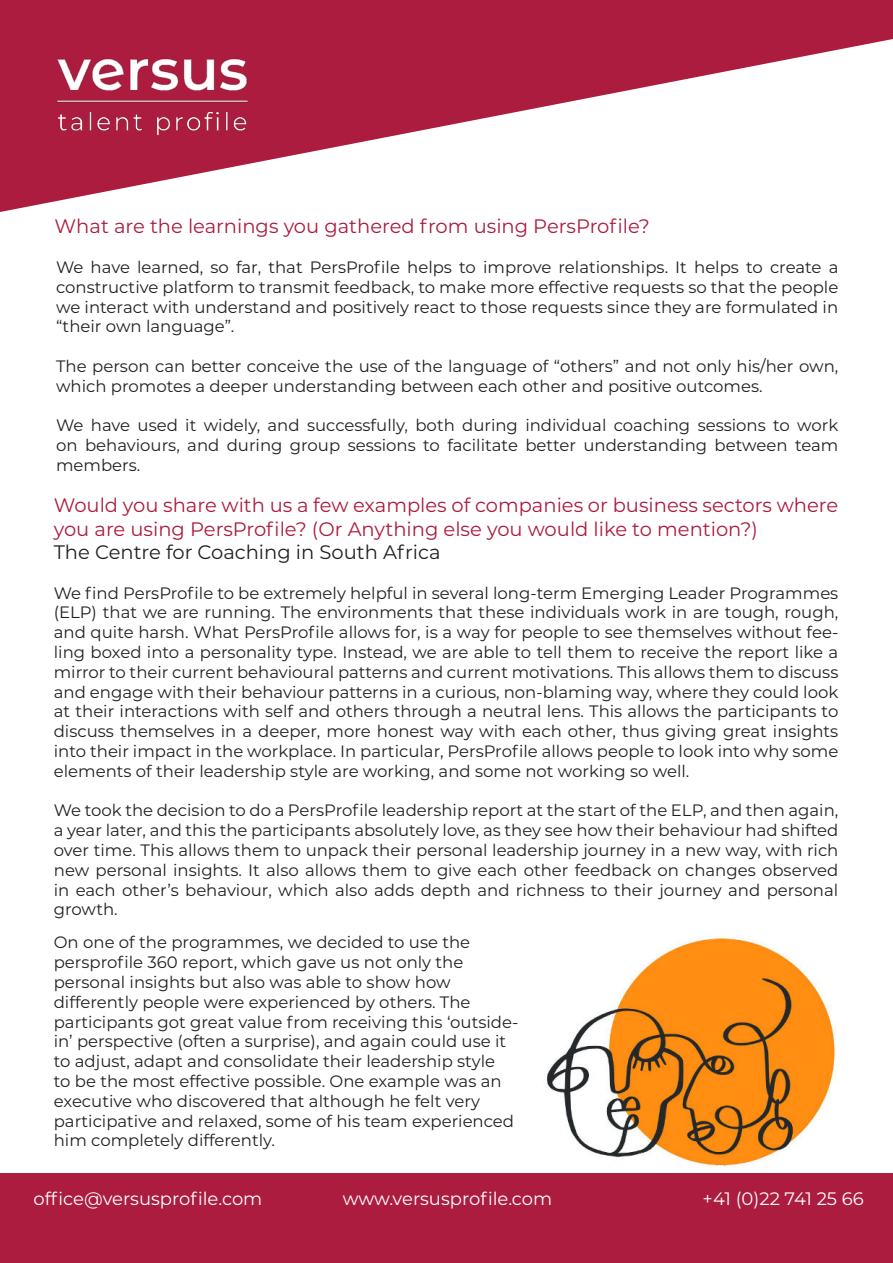
<style>
.page{position:relative;width:893px;height:1263px;background:#fff}
.page>*{position:absolute;margin:0;border:0;box-sizing:border-box;transform-origin:0 0}
.t1{font:19.5px/23.4px "Montserrat";color:#ab1c3f}
.t2{font:19.5px "Montserrat";color:#231f20}
.t3{font:18px "Montserrat";color:#fff}
.t4{font:16.5px/19.8px "Montserrat";color:#231f20;text-align:justify}
</style>
<div class="page">
<svg style="left:0;top:0;width:893px;height:212px;fill:#ab1c3f"></svg>
<div style="left:0;top:1174px;width:893px;height:89px;background:#ab1c3f"></div>
<img style="left:54px;top:56px;width:195px;height:84px">
<img style="left:547px;top:936px;width:290px;height:231px">
<p class="t1" style="left:55px;top:215px;width:597px">What are the learnings you gathered from using PersProfile?</p>
<p class="t4" style="left:56px;top:258px;width:784px">We have learned, so far, that PersProfile helps to improve relationships. It helps to create a constructive platform to transmit feedback, to make more effective requests so that the people we interact with understand and positively react to those requests since they are formulated in “their own language”.</p>
<p class="t4" style="left:56px;top:357px;width:784px">The person can better conceive the use of the language of “others” and not only his/her own, which promotes a deeper understanding between each other and positive outcomes.</p>
<p class="t4" style="left:56px;top:416px;width:784px">We have used it widely, and successfully, both during individual coaching sessions to work on behaviours, and during group sessions to facilitate better understanding between team members.</p>
<p class="t1" style="left:54px;top:494px;width:786px">Would you share with us a few examples of companies or business sectors where you are using PersProfile? (Or Anything else you would like to mention?)</p>
<p class="t2" style="left:54px;top:542px;width:388px">The Centre for Coaching in South Africa</p>
<p class="t4" style="left:54px;top:583px;width:786px">We find PersProfile to be extremely helpful in several long-term Emerging Leader Programmes (ELP) that we are running. The environments that these individuals work in are tough, rough, and quite harsh. What PersProfile allows for, is a way for people to see themselves without fee&shy;ling boxed into a personality type. Instead, we are able to tell them to receive the report like a mirror to their current behavioural patterns and current motivations. This allows them to discuss and engage with their behaviour patterns in a curious, non-blaming way, where they could look at their interactions with self and others through a neutral lens. This allows the participants to discuss themselves in a deeper, more honest way with each other, thus giving great insights into their impact in the workplace. In particular, PersProfile allows people to look into why some elements of their leadership style are working, and some not working so well.</p>
<p class="t4" style="left:54px;top:801px;width:786px">We took the decision to do a PersProfile leadership report at the start of the ELP, and then again, a year later, and this the participants absolutely love, as they see how their behaviour had shifted over time. This allows them to unpack their personal leadership journey in a new way, with rich new personal insights. It also allows them to give each other feedback on changes observed in each other’s behaviour, which also adds depth and richness to their journey and personal growth.</p>
<p class="t4" style="left:54px;top:933px;width:466px;text-align:left">On one of the programmes, we decided to use the persprofile 360 report, which gave us not only the personal insights but also was able to show how differently people were experienced by others. The participants got great value from receiving this ‘outside&shy;in’ perspective (often a surprise), and again could use it to adjust, adapt and consolidate their leadership style<br>to be the most effective possible. One example was an executive who discovered that although he felt very participative and relaxed, some of his team experienced him completely differently.</p>
<p class="t3" style="left:343px;top:1190px;width:211px">www.versusprofile.com</p>
<p class="t3" style="left:33px;top:1190px;width:230px">office@versusprofile.com</p>
<p class="t3" style="left:702px;top:1190px;width:163px">+41 (0)22 741 25 66</p>
</div>
